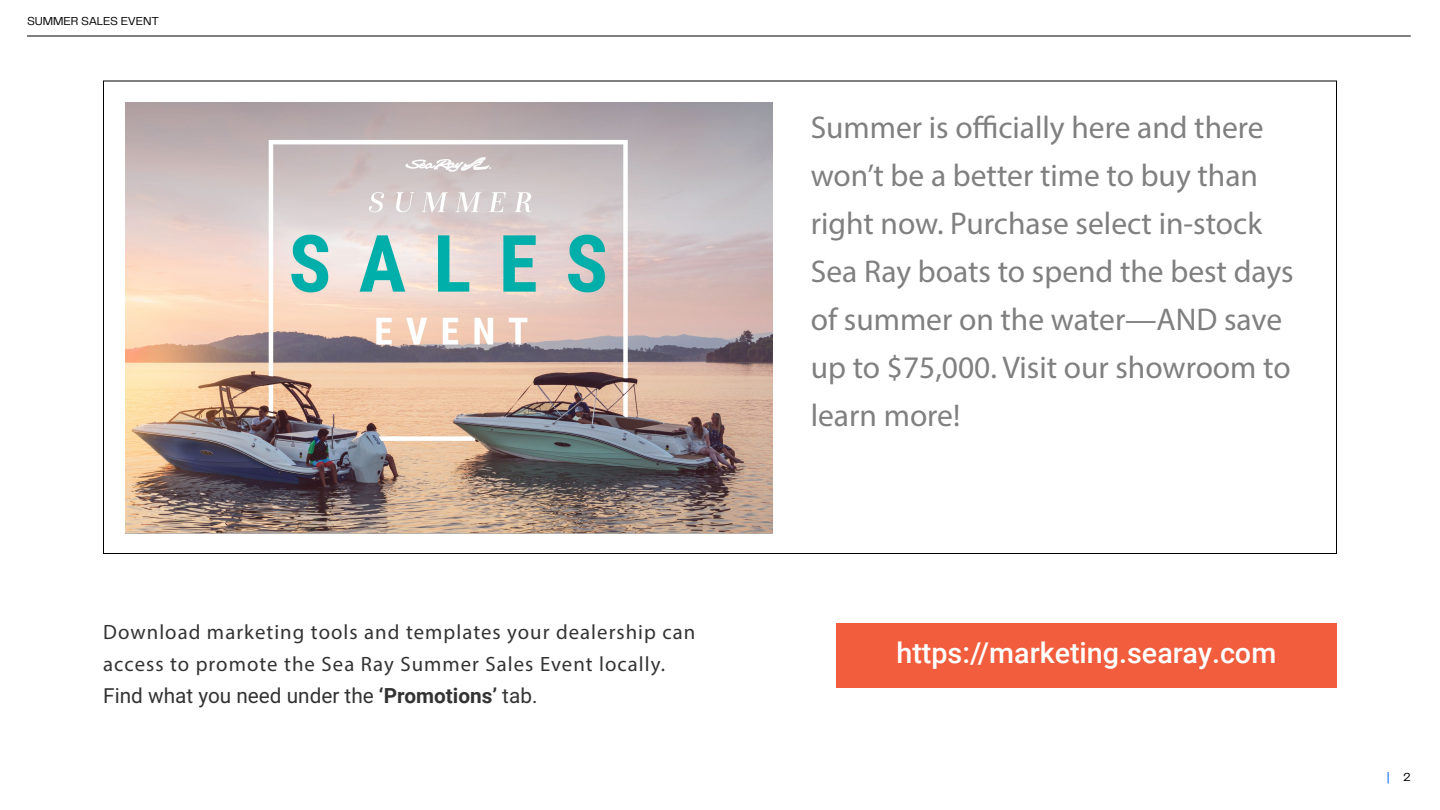
<style>
.page{position:relative;width:1440px;height:810px;background:#fff}
.page>*{position:absolute;margin:0;border:0;box-sizing:border-box;transform-origin:0 0}
.t1{font:31.5px/48px "Myriad Pro";color:#808080}
.t2{font:500 28.65px "Roboto";color:#fff}
.t3{font:20.77px/31.9px "Myriad Pro";letter-spacing:.05em;color:#333}
.t4{font:20.77px "Roboto";color:#333}
.t5{font:12px "PP Telegraf";letter-spacing:-.015em;color:#000}
.t6{font:12px "PP Telegraf";color:#026afe}
.s1{font-weight:700}
.s2{color:#000}
</style>
<div class="page">
<hr style="left:27px;top:36px;width:1384px;height:1px;background:#000">
<div style="left:836px;top:623px;width:501px;height:64px;background:#f15d3d"></div>
<img style="left:126px;top:103px;width:646px;height:430px">
<p class="t5" style="left:27px;top:13px;width:134px">SUMMER SALES EVENT</p>
<p class="t3" style="left:103px;top:616px;width:594px">Download marketing tools and templates your dealership can access to promote the Sea Ray Summer Sales Event locally.</p>
<p class="t4" style="left:103px;top:681px;width:436px">Find what you need under the <span class="s1">‘Promotions’</span> tab.</p>
<p class="t1" style="left:811px;top:103px;width:484px">Summer is officially here and there won’t be a better time to buy than right now. Purchase select in-stock<br>Sea Ray boats to spend the best days of summer on the water—AND save up to $75,000. Visit our showroom to learn more!</p>
<p class="t2" style="left:896px;top:633px;width:381px">https://marketing.searay.com</p>
<p class="t6" style="left:1387px;top:769px;width:26px">| <span class="s2">2</span></p>
</div>
